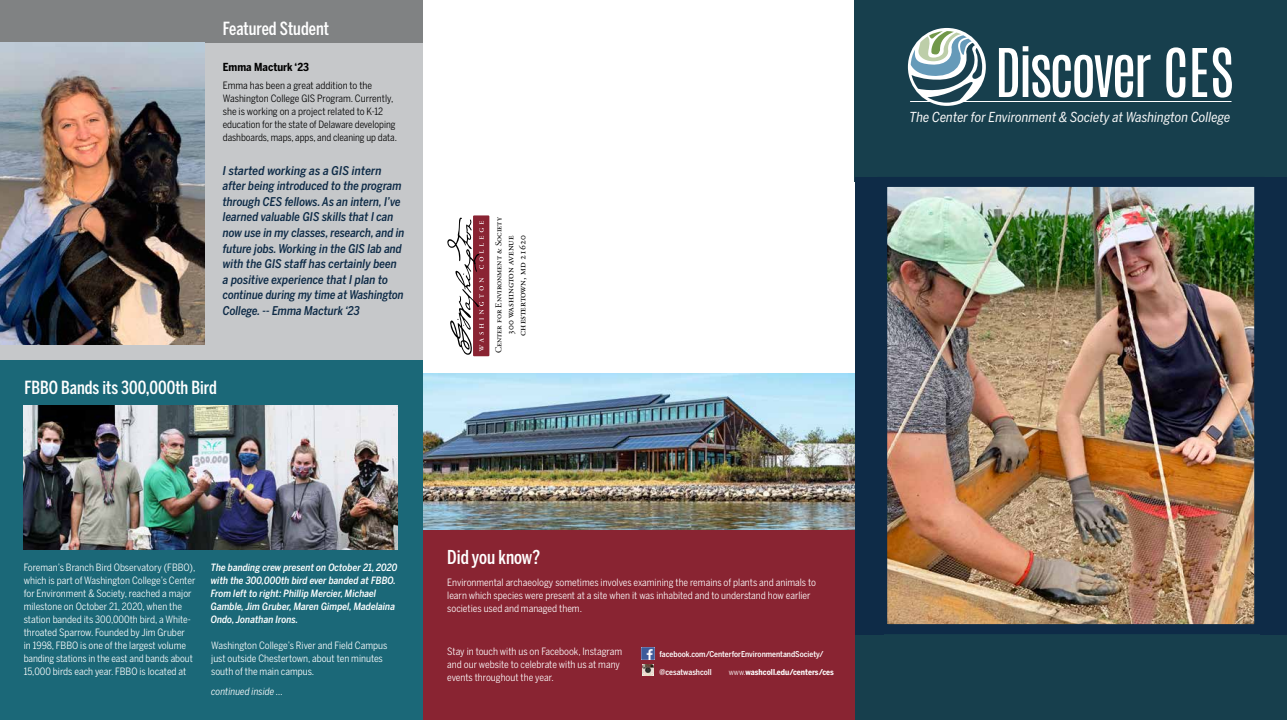
<style>
.page{position:relative;width:1287px;height:720px;background:#fff}
.page>*{position:absolute;margin:0;border:0;box-sizing:border-box;transform-origin:0 0}
.t1{font:57px "Antonio";letter-spacing:-.05em;color:#fff}
.t2{font:500 19px "Benton Sans Comp";color:#fff}
.t3{font:500 18px "Benton Sans Comp";color:#fff}
.t4{font:italic 13.7px "Benton Sans Cond";color:#f9f9f9}
.t5{font:italic 500 12px/15.6px "Benton Sans Cond";letter-spacing:-.005em;color:#0e2b47}
.t6{font:700 11px "Benton Sans Cond";color:#000}
.t7{font:10px/13px "Benton Sans Cond";color:#fff}
.t8{font:10px/13px "Benton Sans Cond";letter-spacing:-.005em;color:#000}
.t9{font:italic 500 10px/13px "Benton Sans Cond";color:#fff}
.t10{font:10px/12px "Adobe Garamond Pro";color:#000}
.t11{font:italic 10px "Benton Sans Cond";color:#fff}
.t12{font:9px "Adobe Garamond Pro";color:#000}
.t13{font:500 8px "Benton Sans Cond";color:#fff}
.t14{font:700 8px "Benton Sans Cond";color:#fff}
.s1{font-weight:400}
</style>
<div class="page">
<div style="left:855px;top:630px;width:432px;height:90px;background:#173f4d"></div>
<div style="left:855px;top:0;width:432px;height:181px;background:#173f4d"></div>
<div style="left:1260px;top:177px;width:27px;height:457px;background:#0e2b47"></div>
<hr style="left:910px;top:101px;width:321px;height:1px;background:#fff">
<img style="left:888px;top:188px;width:365px;height:435px">
<div style="left:877px;top:177px;width:387px;height:457px;border:10px solid #0e2b47"></div>
<div style="left:855px;top:177px;width:28px;height:457px;background:#0e2b47"></div>
<div style="left:473px;top:215px;width:16px;height:141px;background:#8a2433"></div>
<svg style="left:447px;top:217px;width:37px;height:138px"></svg>
<div style="left:422px;top:529px;width:433px;height:191px;background:#892432"></div>
<svg style="left:642px;top:647px;width:12px;height:29px"></svg>
<img style="left:422px;top:374px;width:433px;height:155px">
<div style="left:0;top:0;width:422px;height:373px;background:#c6c8ca"></div>
<div style="left:0;top:0;width:422px;height:43px;background:#808283"></div>
<img style="left:0;top:43px;width:204px;height:302px">
<div style="left:0;top:361px;width:422px;height:359px;background:#1b6878"></div>
<img style="left:24px;top:406px;width:374px;height:143px">
<svg style="left:908px;top:28px;width:78px;height:78px"></svg>
<h3 class="t3" style="left:223px;top:18px;width:108px">Featured Student</h3>
<p class="t6" style="left:223px;top:60px;width:88px">Emma Macturk ‘23</p>
<p class="t8" style="left:223px;top:79px;width:176px">Emma has been a great addition to the Washington College GIS Program. Currently, she is working on a project related to K-12 education for the state of Delaware developing dashboards, maps, apps, and cleaning up data.</p>
<p class="t5" style="left:223px;top:163px;width:183px">I started working as a GIS intern after being introduced to the program through CES fellows. As an intern, I’ve learned valuable GIS skills that I can now use in my classes, research, and in future jobs. Working in the GIS lab and with the GIS staff has certainly been a positive experience that I plan to continue during my time at Washington College. -- Emma Macturk ‘23</p>
<h3 class="t3" style="left:24px;top:377px;width:194px">FBBO Bands its 300,000th Bird</h3>
<p class="t12" style="left:493px;top:353px;width:138px;rotate:-90deg">Center for Environment &amp; Society</p>
<p class="t10" style="left:505px;top:336px;width:102px;rotate:-90deg">300 washington avenue chestertown, md 21620</p>
<p class="t7" style="left:24px;top:561px;width:173px">Foreman’s Branch Bird Observatory (FBBO), which is part of Washington College’s Center for Environment &amp; Society, reached a major milestone on October 21, 2020, when the station banded its 300,000th bird, a White&shy;throated Sparrow. Founded by Jim Gruber<br>in 1998, FBBO is one of the largest volume banding stations in the east and bands about 15,000 birds each year. FBBO is located at</p>
<p class="t9" style="left:211px;top:561px;width:188px">The banding crew present on October 21, 2020 with the 300,000th bird ever banded at FBBO.<br>From left to right: Phillip Mercier, Michael Gamble, Jim Gruber, Maren Gimpel, Madelaina Ondo, Jonathan Irons.</p>
<p class="t11" style="left:211px;top:686px;width:74px">continued inside ...</p>
<p class="t7" style="left:211px;top:639px;width:178px">Washington College’s River and Field Campus just outside Chestertown, about ten minutes south of the main campus.</p>
<h2 class="t2" style="left:447px;top:546px;width:94px">Did you know?</h2>
<p class="t7" style="left:447px;top:576px;width:370px">Environmental archaeology sometimes involves examining the remains of plants and animals to learn which species were present at a site when it was inhabited and to understand how earlier societies used and managed them.</p>
<p class="t7" style="left:447px;top:645px;width:176px">Stay in touch with us on Facebook, Instagram and our website to celebrate with us at many events throughout the year.</p>
<p class="t13" style="left:660px;top:649px;width:166px">facebook.com/CenterforEnvironmentandSociety/</p>
<p class="t13" style="left:660px;top:667px;width:54px">@cesatwashcoll</p>
<p class="t14" style="left:729px;top:667px;width:106px"><span class="s1">www.</span>washcoll.edu/centers/ces</p>
<h1 class="t1" style="left:995px;top:31px;width:241px">Discover CES</h1>
<h3 class="t4" style="left:910px;top:109px;width:322px">The Center for Environment &amp; Society at Washington College</h3>
</div>
